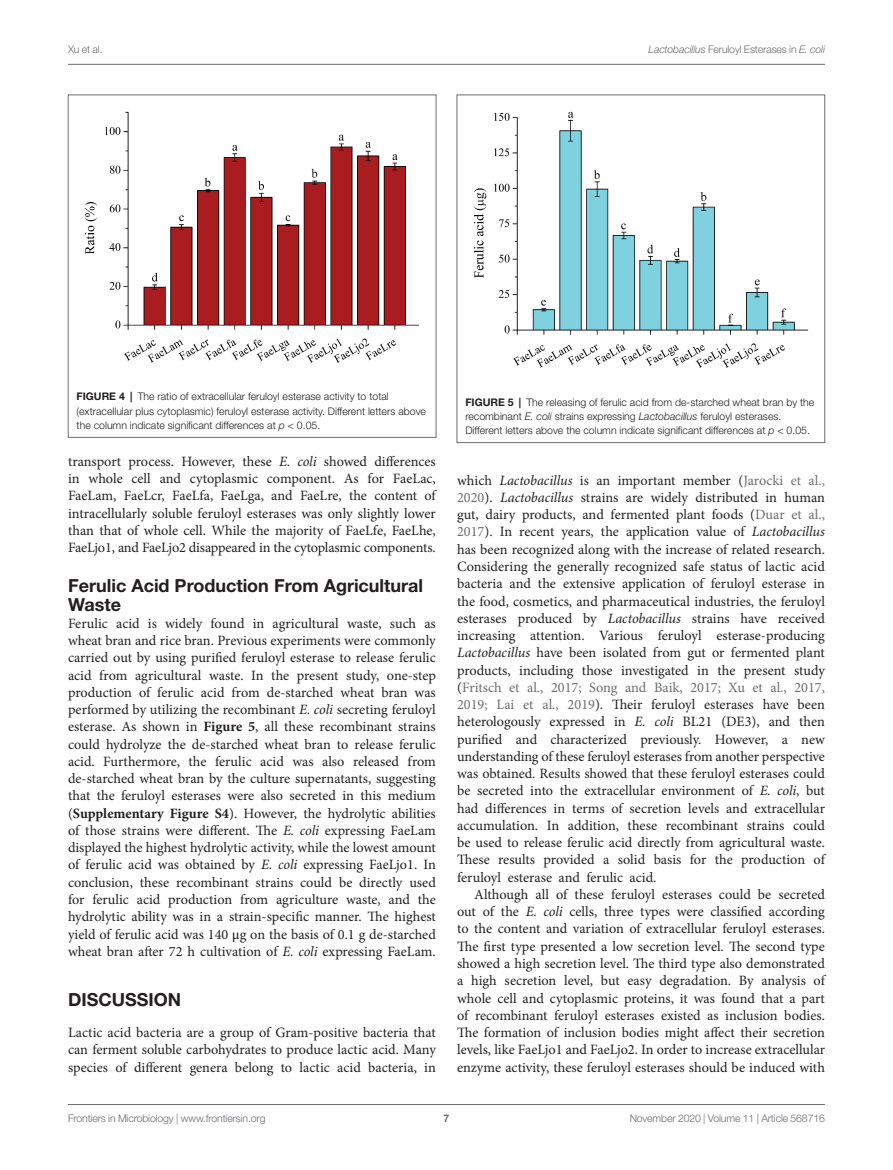
<style>
.page{position:relative;width:893px;height:1170px;background:#fff}
.page>*{position:absolute;margin:0;border:0;box-sizing:border-box;transform-origin:0 0}
.HEAD_2{font:700 18px/18.8px "Helvetica Neue LT Std";color:#231f20}
.HEAD_1{font:700 18px "Helvetica Neue LT Std";color:#231f20}
.TEXT_FLUSH{font:14.25px/17.2px "Minion Pro";letter-spacing:-.005em;color:#231f20;text-align:justify}
.TEXT{font:14.25px/17.2px "Minion Pro";color:#231f20;text-align:justify}
.FIG_LEG{font:300 10.5px/14.2px "Helvetica Neue LT Std";color:#231f20}
.t1{font:300 10.5px "Helvetica Neue LT Std";letter-spacing:-.015em;color:#6c6d70}
.t2{font:italic 300 10.5px "Helvetica Neue LT Std";letter-spacing:-.015em;color:#6c6d70}
.t3{font:700 10.5px "Helvetica Neue LT Std";color:#6c6d70}
.s1{font-style:normal}
.s2{font-weight:700}
.s3{font-style:italic}
.s4{font-family:"STIX General"}
.s5{color:#6c6d70}
</style>
<div class="page">
<hr style="left:68px;top:64px;width:757px;height:1px;background:#6c6d70">
<hr style="left:68px;top:1104px;width:757px;height:1px;background:#6c6d70">
<img style="left:84px;top:111px;width:336px;height:253px">
<img style="left:473px;top:111px;width:336px;height:257px">
<div style="left:457px;top:95px;width:368px;height:348px;border:1px solid #6c6d70"></div>
<p class="t1" style="left:68px;top:42px;width:36px">Xu et al.</p>
<p class="t2" style="left:648px;top:43px;width:178px">Lactobacillus <span class="s1">Feruloyl Esterases in</span> E. coli</p>
<p class="FIG_LEG" style="left:77px;top:389px;width:351px"><span class="s2">FIGURE 4 |</span> The ratio of extracellular feruloyl esterase activity to total (extracellular plus cytoplasmic) feruloyl esterase activity. Different letters above the column indicate significant differences at <span class="s3">p</span> &lt; 0.05.</p>
<p class="FIG_LEG" style="left:465px;top:394px;width:350px"><span class="s2">FIGURE 5 |</span> The releasing of ferulic acid from de-starched wheat bran by the recombinant <span class="s3">E. coli</span> strains expressing <span class="s3">Lactobacillus</span> feruloyl esterases.<br>Different letters above the column indicate significant differences at <span class="s3">p</span> &lt; 0.05.</p>
<p class="TEXT_FLUSH" style="left:68px;top:452px;width:369px">transport process. However, these <span class="s3">E. coli</span> showed differences in whole cell and cytoplasmic component. As for FaeLac, FaeLam, FaeLcr, FaeLfa, FaeLga, and FaeLre, the content of intracellularly soluble feruloyl esterases was only slightly lower than that of whole cell. While the majority of FaeLfe, FaeLhe, FaeLjo1, and FaeLjo2 disappeared in the cytoplasmic components.</p>
<p class="HEAD_2" style="left:68px;top:575px;width:357px">Ferulic Acid Production From Agricultural<br>Waste</p>
<p class="TEXT_FLUSH" style="left:68px;top:614px;width:369px">Ferulic acid is widely found in agricultural waste, such as wheat bran and rice bran. Previous experiments were commonly carried out by using purified feruloyl esterase to release ferulic acid from agricultural waste. In the present study, one-step production of ferulic acid from de-starched wheat bran was performed by utilizing the recombinant <span class="s3">E. coli</span> secreting feruloyl esterase. As shown in <span class="s2">Figure 5</span>, all these recombinant strains could hydrolyze the de-starched wheat bran to release ferulic acid. Furthermore, the ferulic acid was also released from de-starched wheat bran by the culture supernatants, suggesting that the feruloyl esterases were also secreted in this medium (<span class="s2">Supplementary Figure S4</span>). However, the hydrolytic abilities of those strains were different. The <span class="s3">E. coli</span> expressing FaeLam displayed the highest hydrolytic activity, while the lowest amount of ferulic acid was obtained by <span class="s3">E. coli</span> expressing FaeLjo1. In conclusion, these recombinant strains could be directly used for ferulic acid production from agriculture waste, and the hydrolytic ability was in a strain-specific manner. The highest yield of ferulic acid was 140 <span class="s4">μ</span>g on the basis of 0.1 g de-starched wheat bran after 72 h cultivation of <span class="s3">E. coli</span> expressing FaeLam.</p>
<p class="HEAD_1" style="left:68px;top:987px;width:115px">DISCUSSION</p>
<p class="TEXT_FLUSH" style="left:68px;top:1023px;width:369px">Lactic acid bacteria are a group of Gram-positive bacteria that can ferment soluble carbohydrates to produce lactic acid. Many species of different genera belong to lactic acid bacteria, in</p>
<p class="TEXT_FLUSH" style="left:457px;top:471px;width:369px">which <span class="s3">Lactobacillus</span> is an important member (<span class="s5">Jarocki et al., 2020</span>). <span class="s3">Lactobacillus</span> strains are widely distributed in human gut, dairy products, and fermented plant foods (<span class="s5">Duar et al., 2017</span>). In recent years, the application value of <span class="s3">Lactobacillus </span>has been recognized along with the increase of related research.<br>Considering the generally recognized safe status of lactic acid bacteria and the extensive application of feruloyl esterase in the food, cosmetics, and pharmaceutical industries, the feruloyl esterases produced by <span class="s3">Lactobacillus</span> strains have received increasing attention. Various feruloyl esterase-producing <span class="s3">Lactobacillus</span> have been isolated from gut or fermented plant products, including those investigated in the present study (<span class="s5">Fritsch et al., 2017; Song and Baik, 2017; Xu et al., 2017, 2019; Lai et al., 2019</span>). Their feruloyl esterases have been heterologously expressed in <span class="s3">E. coli</span> BL21 (DE3), and then purified and characterized previously. However, a new understanding of these feruloyl esterases from another perspective was obtained. Results showed that these feruloyl esterases could be secreted into the extracellular environment of <span class="s3">E. coli</span>, but had differences in terms of secretion levels and extracellular accumulation. In addition, these recombinant strains could be used to release ferulic acid directly from agricultural waste.<br>These results provided a solid basis for the production of feruloyl esterase and ferulic acid.</p>
<p class="TEXT" style="left:457px;top:885px;width:369px;text-indent:17px">Although all of these feruloyl esterases could be secreted out of the <span class="s3">E. coli</span> cells, three types were classified according to the content and variation of extracellular feruloyl esterases.<br>The first type presented a low secretion level. The second type showed a high secretion level. The third type also demonstrated a high secretion level, but easy degradation. By analysis of whole cell and cytoplasmic proteins, it was found that a part of recombinant feruloyl esterases existed as inclusion bodies.<br>The formation of inclusion bodies might affect their secretion levels, like FaeLjo1 and FaeLjo2. In order to increase extracellular enzyme activity, these feruloyl esterases should be induced with</p>
<p class="t1" style="left:68px;top:1111px;width:199px">Frontiers in Microbiology | www.frontiersin.org</p>
<p class="t3" style="left:444px;top:1111px;width:7px">7</p>
<p class="t1" style="left:630px;top:1111px;width:197px">November 2020 | Volume 11 | Article 568716</p>
</div>
